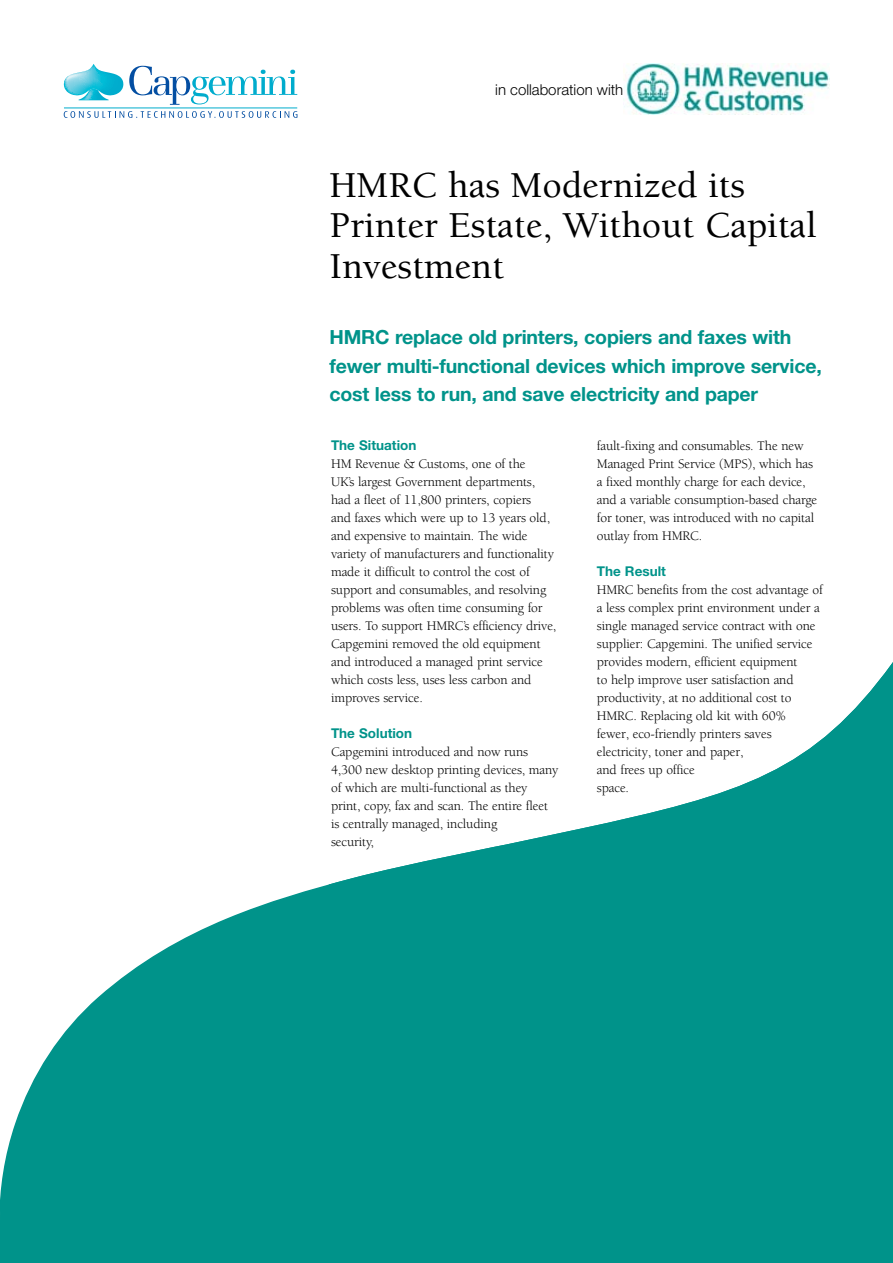
<style>
.page{position:relative;width:893px;height:1263px;background:#fff}
.page>*{position:absolute;margin:0;border:0;box-sizing:border-box;transform-origin:0 0}
.t1{font:500 37.5px/40.5px "Berkeley";color:#000}
.t2{font:700 19.5px/28.5px "Helvetica Neue LT Std";letter-spacing:-.01em;color:#00938a}
.t3{font:300 15px "Helvetica Neue LT Std";color:#000}
.t4{font:13.5px/18px "Berkeley";letter-spacing:-.01em;color:#000}
.t5{font:700 13.5px "Helvetica Neue LT Std";color:#00938a}
</style>
<div class="page">
<svg style="left:0;top:884px;width:328px;height:379px;fill:#00938a"></svg>
<svg style="left:328px;top:662px;width:565px;height:601px;fill:#00938a"></svg>
<svg style="left:64px;top:64px;width:59px;height:36px"></svg>
<svg style="left:129px;top:66px;width:168px;height:39px"></svg>
<svg style="left:64px;top:111px;width:233px;height:7px"></svg>
<hr style="left:64px;top:107px;width:233px;height:1px;background:#00accd">
<img style="left:624px;top:64px;width:205px;height:50px">
<p class="t3" style="left:495px;top:80px;width:130px">in collaboration with</p>
<h1 class="t1" style="left:330px;top:166px;width:488px">HMRC has Modernized its<br>Printer Estate, Without Capital<br>Investment</h1>
<h2 class="t2" style="left:330px;top:323px;width:494px">HMRC replace old printers, copiers and faxes with fewer multi-functional devices which improve service, cost less to run, and save electricity and paper</h2>
<p class="t5" style="left:331px;top:437px;width:87px">The Situation</p>
<p class="t4" style="left:331px;top:455px;width:227px">HM Revenue &amp; Customs, one of the<br>UK’s largest Government departments, had a fleet of 11,800 printers, copiers<br>and faxes which were up to 13 years old, and expensive to maintain. The wide variety of manufacturers and functionality made it difficult to control the cost of support and consumables, and resolving problems was often time consuming for users. To support HMRC’s efficiency drive, Capgemini removed the old equipment and introduced a managed print service which costs less, uses less carbon and improves service.</p>
<p class="t5" style="left:331px;top:725px;width:83px">The Solution</p>
<p class="t4" style="left:331px;top:743px;width:229px">Capgemini introduced and now runs 4,300 new desktop printing devices, many of which are multi-functional as they print, copy, fax and scan. The entire fleet is centrally managed, including<br>security,</p>
<p class="t4" style="left:597px;top:437px;width:222px">fault-fixing and consumables. The new Managed Print Service (MPS), which has a fixed monthly charge for each device, and a variable consumption-based charge for toner, was introduced with no capital outlay from HMRC.</p>
<p class="t5" style="left:597px;top:563px;width:71px">The Result</p>
<p class="t4" style="left:597px;top:581px;width:228px">HMRC benefits from the cost advantage of a less complex print environment under a single managed service contract with one supplier: Capgemini. The unified service provides modern, efficient equipment<br>to help improve user satisfaction and productivity, at no additional cost to HMRC. Replacing old kit with 60%<br>fewer, eco-friendly printers saves electricity, toner and paper,<br>and frees up office<br>space.</p>
</div>
